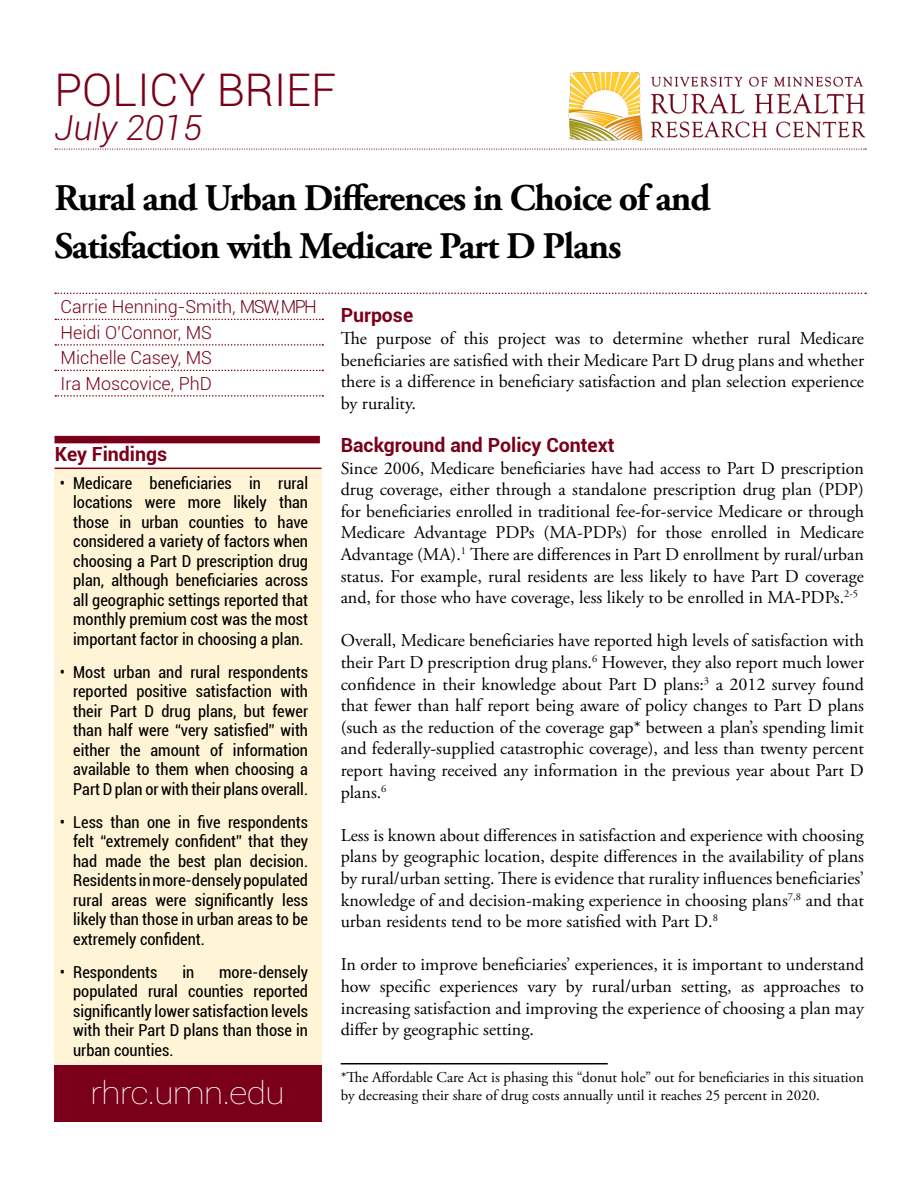
<style>
.page{position:relative;width:918px;height:1188px;background:#fff}
.page>*{position:absolute;margin:0;border:0;box-sizing:border-box;transform-origin:0 0}
.t1{font:300 45px "Roboto";color:#7a0019}
.t2{font:700 37.5px/48px "Adobe Garamond Pro";letter-spacing:-.03em;color:#000}
.t3{font:italic 300 34.5px "Roboto";color:#7a0019}
.t4{font:100 31.65px "Roboto";letter-spacing:-.03em;color:#fff;scale:1.14 1}
.t5{font:700 19.5px "Roboto";color:#7a0019}
.t6{font:18px/21.6px "Adobe Garamond Pro";color:#000;text-align:justify}
.t7{font:300 18px/25.5px "Roboto";color:#7a0019}
.t8{font:condensed 16.5px/19.5px "Roboto";color:#000;text-align:justify}
.t9{font:15px/18px "Adobe Garamond Pro";color:#000}
</style>
<div class="page">
<div style="left:55px;top:1064px;width:267px;height:58px;background:#7a0019"></div>
<div style="left:55px;top:469px;width:267px;height:595px;background:#fff5d6"></div>
<svg style="left:55px;top:319px;width:268px;height:1px"></svg>
<svg style="left:55px;top:344px;width:268px;height:2px"></svg>
<svg style="left:55px;top:370px;width:268px;height:1px"></svg>
<svg style="left:55px;top:395px;width:268px;height:2px"></svg>
<svg style="left:55px;top:293px;width:811px;height:1px"></svg>
<svg style="left:55px;top:149px;width:811px;height:1px"></svg>
<img style="left:568px;top:72px;width:298px;height:69px">
<div style="left:55px;top:436px;width:265px;height:7px;background:#7a0019"></div>
<hr style="left:55px;top:468px;width:267px;height:1px;background:#7a0019">
<hr style="left:341px;top:1063px;width:267px;height:1px;background:#000">
<h1 class="t1" style="left:55px;top:59px;width:283px">POLICY BRIEF</h1>
<h3 class="t3" style="left:55px;top:104px;width:149px">July 2015</h3>
<h2 class="t2" style="left:55px;top:175px;width:657px">Rural and Urban Differences in Choice of and<br>Satisfaction with Medicare Part D Plans</h2>
<p class="t7" style="left:61px;top:294px;width:258px">Carrie Henning-Smith, MSW, MPH<br>Heidi O’Connor, MS<br>Michelle Casey, MS<br>Ira Moscovice, PhD</p>
<p class="t5" style="left:55px;top:440px;width:114px">Key Findings</p>
<p class="t8" style="left:73px;top:472px;width:236px;text-indent:-13px">• Medicare beneficiaries in rural locations were more likely than those in urban counties to have considered a variety of factors when choosing a Part D prescription drug plan, although beneficiaries across all geographic settings reported that monthly premium cost was the most important factor in choosing a plan.</p>
<p class="t8" style="left:73px;top:661px;width:236px;text-indent:-13px">• Most urban and rural respondents reported positive satisfaction with their Part D drug plans, but fewer than half were “very satisfied” with either the amount of information available to them when choosing a Part D plan or with their plans overall.</p>
<p class="t8" style="left:73px;top:811px;width:236px;text-indent:-13px">• Less than one in five respondents felt “extremely confident” that they had made the best plan decision.<br>Residents in more-densely populated rural areas were significantly less likely than those in urban areas to be extremely confident.</p>
<p class="t8" style="left:60px;top:961px;width:99px">• Respondents</p>
<p class="t8" style="left:182px;top:961px;width:13px">in</p>
<p class="t8" style="left:73px;top:961px;width:236px;text-indent:146px">more-densely populated rural counties reported significantly lower satisfaction levels with their Part D plans than those in urban counties.</p>
<h3 class="t4" style="left:90px;top:1071px;width:172px">rhrc.umn.edu</h3>
<p class="t5" style="left:341px;top:302px;width:74px">Purpose</p>
<p class="t6" style="left:341px;top:328px;width:525px">The purpose of this project was to determine whether rural Medicare beneficiaries are satisfied with their Medicare Part D drug plans and whether there is a difference in beneficiary satisfaction and plan selection experience by rurality.</p>
<p class="t5" style="left:341px;top:431px;width:275px">Background and Policy Context</p>
<p class="t6" style="left:341px;top:458px;width:525px">Since 2006, Medicare beneficiaries have had access to Part D prescription drug coverage, either through a standalone prescription drug plan (PDP) for beneficiaries enrolled in traditional fee-for-service Medicare or through Medicare Advantage PDPs (MA-PDPs) for those enrolled in Medicare Advantage (MA).<sup>1</sup> There are differences in Part D enrollment by rural/urban status. For example, rural residents are less likely to have Part D coverage and, for those who have coverage, less likely to be enrolled in MA-PDPs.<sup>2-5</sup></p>
<p class="t6" style="left:341px;top:631px;width:525px">Overall, Medicare beneficiaries have reported high levels of satisfaction with their Part D prescription drug plans.<sup>6</sup> However, they also report much lower confidence in their knowledge about Part D plans:<sup>3</sup> a 2012 survey found that fewer than half report being aware of policy changes to Part D plans (such as the reduction of the coverage gap* between a plan’s spending limit and federally-supplied catastrophic coverage), and less than twenty percent report having received any information in the previous year about Part D plans.<sup>6</sup></p>
<p class="t6" style="left:341px;top:825px;width:525px">Less is known about differences in satisfaction and experience with choosing plans by geographic location, despite differences in the availability of plans by rural/urban setting. There is evidence that rurality influences beneficiaries’ knowledge of and decision-making experience in choosing plans<sup>7,8</sup> and that urban residents tend to be more satisfied with Part D.<sup>8</sup></p>
<p class="t6" style="left:341px;top:955px;width:525px">In order to improve beneficiaries’ experiences, it is important to understand how specific experiences vary by rural/urban setting, as approaches to increasing satisfaction and improving the experience of choosing a plan may differ by geographic setting.</p>
<p class="t9" style="left:341px;top:1068px;width:525px">*The Affordable Care Act is phasing this “donut hole” out for beneficiaries in this situation by decreasing their share of drug costs annually until it reaches 25 percent in 2020.</p>
</div>
